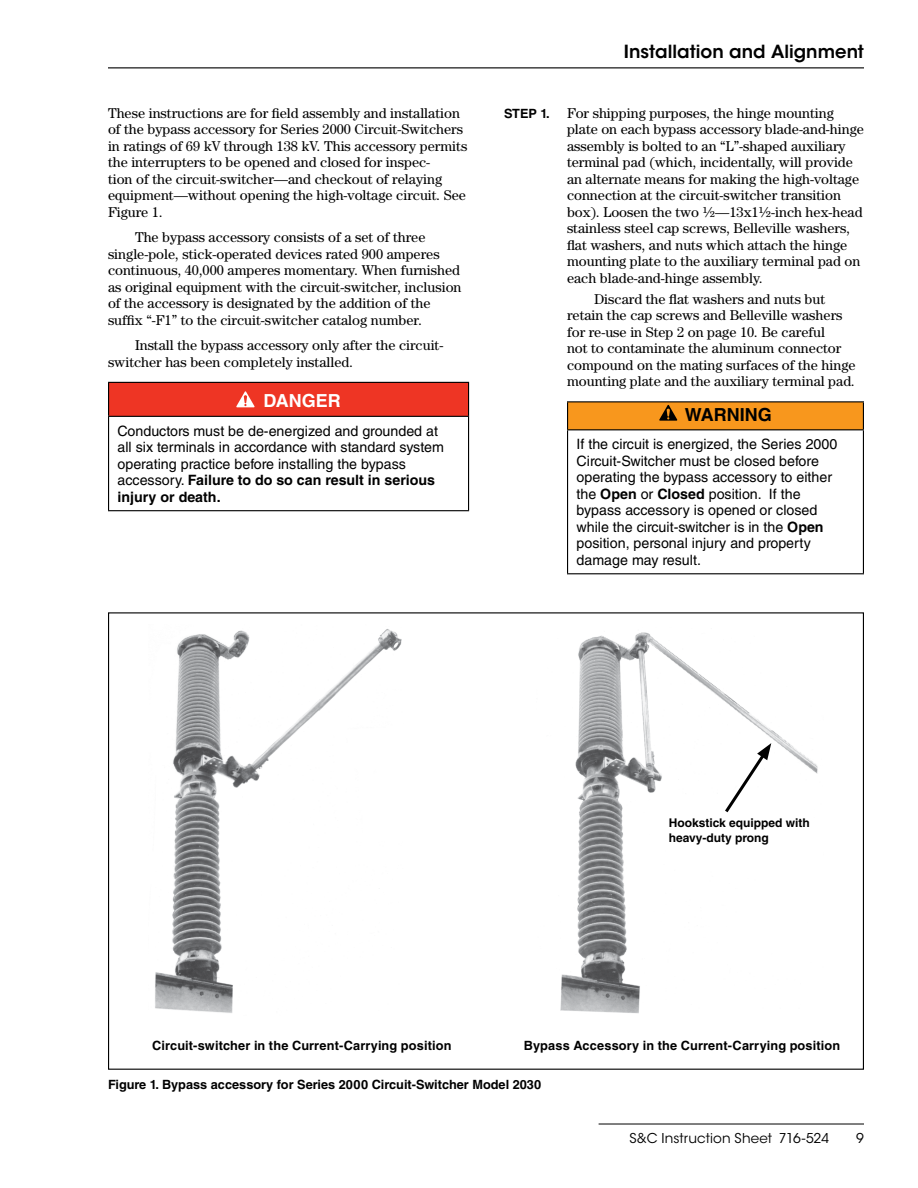
<style>
.page{position:relative;width:918px;height:1188px;background:#fff}
.page>*{position:absolute;margin:0;border:0;box-sizing:border-box;transform-origin:0 0}
.Section_Header{font:600 18px "ITC Avant Garde Std";color:#000}
.Safety_Box_Callout_Black{font:700 18px "Helvetica LT Std";color:#000}
.Safety_Box_Callout_White{font:700 18px "Helvetica LT Std";color:#fff}
.Body_1st{font:14.25px/16.5px "Century Std";color:#000}
.SB_Body{font:14.25px/16.5px "Helvetica LT Std";color:#000}
.Body_Continued{font:14.25px/16.5px "Century Std";color:#000}
.STEP_Indent_1{font:14.25px/16.5px "Century Std";color:#000}
.t1{font:13.5px "ITC Avant Garde Std";letter-spacing:.01em;color:#000}
.t2{font:700 12.75px "Helvetica LT Std";letter-spacing:.005em;color:#000}
.t3{font:700 12px/15px "Helvetica LT Std";color:#000}
.s1{font-weight:700}
.s2{font-family:"New Century Schlbk LT Std Fra"}
</style>
<div class="page">
<hr style="left:599px;top:1124px;width:265px;height:1px;background:#000">
<hr style="left:108px;top:67px;width:756px;height:1px;background:#000">
<div style="left:109px;top:382px;width:360px;height:34px;background:#ee3524"></div>
<hr style="left:108px;top:382px;width:361px;height:1px;background:#000">
<hr style="left:108px;top:383px;width:1px;height:33px;background:#000">
<hr style="left:468px;top:383px;width:1px;height:33px;background:#000">
<hr style="left:108px;top:416px;width:361px;height:1px;background:#000">
<hr style="left:108px;top:417px;width:1px;height:93px;background:#000">
<hr style="left:468px;top:417px;width:1px;height:93px;background:#000">
<hr style="left:108px;top:510px;width:361px;height:1px;background:#000">
<svg style="left:236px;top:391px;width:19px;height:16px"></svg>
<div style="left:568px;top:402px;width:295px;height:28px;background:#f8971d"></div>
<hr style="left:567px;top:401px;width:297px;height:1px;background:#000">
<svg style="left:567px;top:402px;width:1px;height:27px"></svg>
<svg style="left:863px;top:402px;width:1px;height:27px"></svg>
<hr style="left:567px;top:429px;width:297px;height:1px;background:#000">
<hr style="left:567px;top:430px;width:1px;height:143px;background:#000">
<hr style="left:863px;top:430px;width:1px;height:143px;background:#000">
<hr style="left:567px;top:573px;width:297px;height:1px;background:#000">
<svg style="left:659px;top:405px;width:18px;height:16px"></svg>
<img style="left:155px;top:629px;width:247px;height:384px">
<img style="left:560px;top:632px;width:258px;height:382px">
<svg style="left:722px;top:743px;width:49px;height:73px"></svg>
<div style="left:669px;top:819px;width:169px;height:30px;background:#fff"></div>
<p class="Body_1st" style="left:108px;top:104px;width:361px">These instructions are for field assembly and installation of the bypass accessory for Series 2000 Circuit-Switchers in ratings of 69 kV through 138 kV. This accessory permits the interrupters to be opened and closed for inspec-<br>tion of the circuit-switcher—and checkout of relaying equipment—without opening the high-voltage circuit. See Figure 1.</p>
<p class="Body_Continued" style="left:108px;top:229px;width:355px;text-indent:27px">The bypass accessory consists of a set of three single-pole, stick-operated devices rated 900 amperes continuous, 40,000 amperes momentary. When furnished as original equipment with the circuit-switcher, inclusion of the accessory is designated by the addition of the suffix “-F1” to the circuit-switcher catalog number.</p>
<p class="Body_Continued" style="left:108px;top:337px;width:337px;text-indent:27px">Install the bypass accessory only after the circuit&shy;switcher has been completely installed.</p>
<p class="Safety_Box_Callout_White" style="left:264px;top:390px;width:79px">DANGER</p>
<p class="SB_Body" style="left:118px;top:422px;width:328px">Conductors must be de-energized and grounded at all six terminals in accordance with standard system operating practice before installing the bypass accessory. <span class="s1">Failure to do so can result in serious injury or death.</span></p>
<p class="Section_Header" style="left:624px;top:40px;width:242px">Installation and Alignment</p>
<p class="t2" style="left:504px;top:106px;width:45px">STEP 1.</p>
<p class="Body_1st" style="left:567px;top:104px;width:298px">For shipping purposes, the hinge mounting plate on each bypass accessory blade-and-hinge assembly is bolted to an “L”-shaped auxiliary terminal pad (which, incidentally, will provide an alternate means for making the high-voltage connection at the circuit-switcher transition box). Loosen the two <span class="s2">1/2</span>—13x1<span class="s2">1/2</span>‑inch hex-head stainless steel cap screws, Belleville washers, flat washers, and nuts which attach the hinge mounting plate to the auxiliary terminal pad on each blade-and-hinge assembly.</p>
<p class="STEP_Indent_1" style="left:567px;top:290px;width:290px;text-indent:27px">Discard the flat washers and nuts but retain the cap screws and Belleville washers for re-use in Step 2 on page 10. Be careful<br>not to contaminate the aluminum connector compound on the mating surfaces of the hinge mounting plate and the auxiliary terminal pad.</p>
<p class="Safety_Box_Callout_Black" style="left:685px;top:404px;width:88px">WARNING</p>
<p class="SB_Body" style="left:577px;top:436px;width:262px">If the circuit is energized, the Series 2000<br>Circuit-Switcher must be closed before operating the bypass accessory to either the <span class="s1">Open</span> or <span class="s1">Closed</span> position. If the bypass accessory is opened or closed while the circuit-switcher is in the <span class="s1">Open </span>position, personal injury and property damage may result.</p>
<p class="t3" style="left:669px;top:815px;width:143px">Hookstick equipped with heavy-duty prong</p>
<p class="t2" style="left:152px;top:1038px;width:301px">Circuit-switcher in the Current-Carrying position</p>
<p class="t2" style="left:524px;top:1038px;width:318px">Bypass Accessory in the Current-Carrying position</p>
<p class="t2" style="left:108px;top:1077px;width:435px">Figure 1. Bypass accessory for Series 2000 Circuit-Switcher Model 2030</p>
<p class="t1" style="left:629px;top:1130px;width:201px">S&amp;C Instruction Sheet 716-524</p>
<p class="t1" style="left:856px;top:1130px;width:9px">9</p>
</div>
